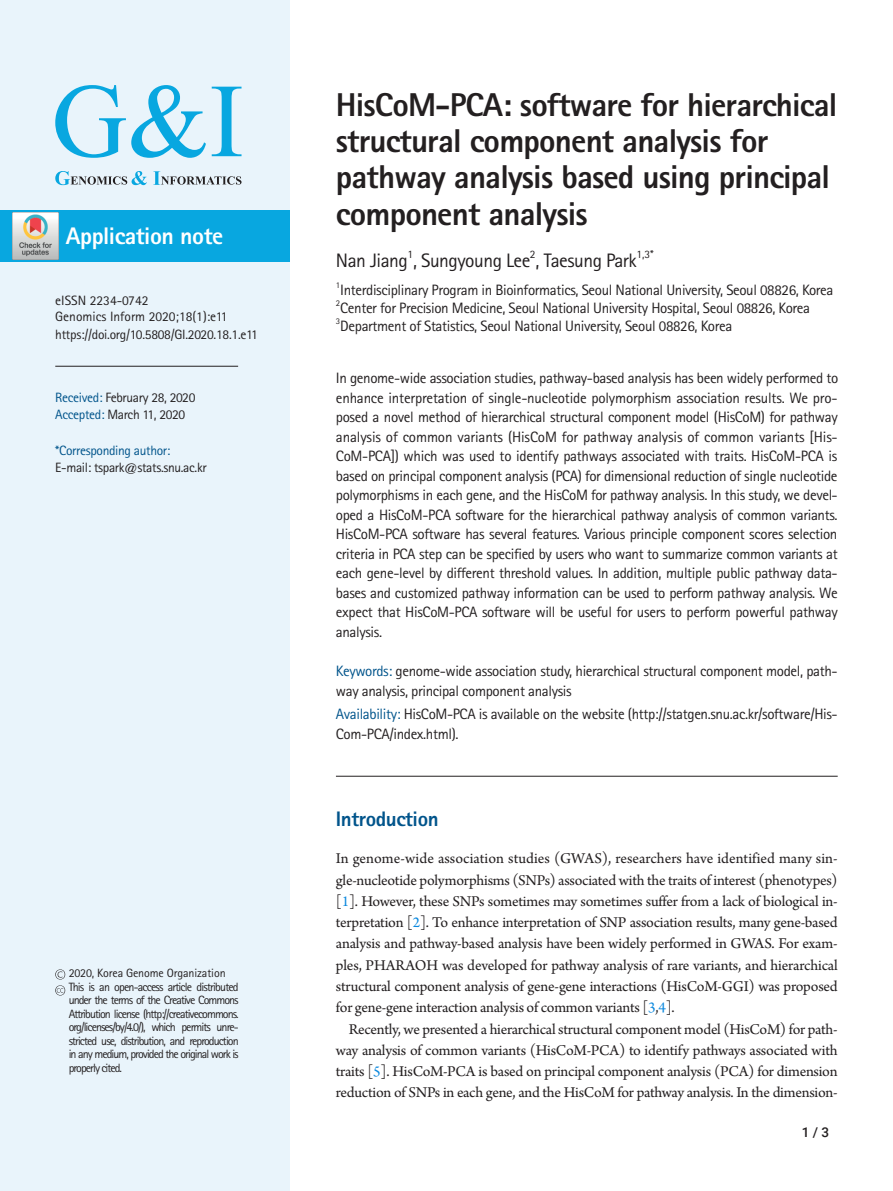
<style>
.page{position:relative;width:893px;height:1191px;background:#fff}
.page>*{position:absolute;margin:0;border:0;box-sizing:border-box;transform-origin:0 0}
.article-title{font:800 33px/36.3px "Rotis Sans Serif Std";letter-spacing:-.025em;color:#231f20}
.subject{font:800 24px "Rotis Sans Serif Std";letter-spacing:-.02em;color:#fff}
.body-title{font:800 21px "Rotis Sans Serif Std";letter-spacing:-.02em;color:#00548b}
.contrib-group{font:19.5px "Rotis Sans Serif Std";letter-spacing:-.025em;color:#231f20}
.body{font:15.75px/21.3px "Arno Pro";letter-spacing:-.015em;color:#231f20;text-align:justify}
.abstract{font:15px/19.5px "Rotis Sans Serif Std";letter-spacing:-.025em;color:#231f20}
.aff{font:15px "Rotis Sans Serif Std";letter-spacing:-.025em;color:#231f20}
.date-published{font:13.5px "Rotis Sans Serif Std";letter-spacing:-.025em;color:#231f20}
.doi{font:13.5px "Rotis Sans Serif Std";letter-spacing:-.02em;color:#231f20}
.date-published-2{font:13.5px "Rotis Sans Serif Std";color:#231f20}
.date-published-3{font:13.5px "Rotis Sans Serif Std";letter-spacing:-.025em;color:#00548b}
.issn{font:13.5px "Rotis Sans Serif Std";color:#231f20}
.t1{font:500 13.5px "Roboto";color:#231f20}
.t2{font:12px/13.5px "Rotis Sans Serif Std";letter-spacing:-.08em;color:#231f20}
.contrib-group-2{font:11.4px "Rotis Sans Serif Std";color:#231f20}
.aff-2{font:8.7px "Rotis Sans Serif Std";color:#231f20}
.s1{color:#00548b}
.s2{color:#0b88de}
</style>
<div class="page">
<div style="left:0;top:0;width:289px;height:1191px;background:#e9f4fb"></div>
<svg style="left:55px;top:171px;width:187px;height:14px"></svg>
<svg style="left:55px;top:85px;width:151px;height:73px"></svg>
<svg style="left:212px;top:87px;width:30px;height:69px"></svg>
<hr style="left:55px;top:366px;width:183px;height:1px;background:#231f20">
<svg style="left:55px;top:969px;width:10px;height:10px"></svg>
<svg style="left:55px;top:985px;width:10px;height:10px"></svg>
<div style="left:0;top:210px;width:289px;height:51px;background:#08a7e0"></div>
<hr style="left:336px;top:776px;width:502px;height:1px;background:#231f20">
<img style="left:12px;top:212px;width:47px;height:47px">
<p class="subject" style="left:66px;top:220px;width:159px">Application note</p>
<p class="issn" style="left:55px;top:292px;width:95px">eISSN 2234-0742</p>
<p class="date-published-2" style="left:55px;top:308px;width:174px">Genomics Inform 2020;18(1):e11</p>
<p class="doi" style="left:55px;top:326px;width:204px">https://doi.org/10.5808/GI.2020.18.1.e11</p>
<p class="date-published" style="left:55px;top:389px;width:142px"><span class="s1">Received:</span> February 28, 2020</p>
<p class="date-published" style="left:55px;top:407px;width:131px"><span class="s1">Accepted:</span> March 11, 2020</p>
<p class="date-published-3" style="left:55px;top:442px;width:117px">*Corresponding author:</p>
<p class="date-published" style="left:55px;top:459px;width:153px">E-mail: tspark@stats.snu.ac.kr</p>
<p class="t2" style="left:69px;top:966px;width:172px">2020, Korea Genome Organization This is an open-access article distributed under the terms of the Creative Commons Attribution license (http://creativecommons. org/licenses/by/4.0/), which permits unre&shy;stricted use, distribution, and reproduction in any medium, provided the original work is properly cited.</p>
<p class="article-title" style="left:336px;top:86px;width:503px">HisCoM-PCA: software for hierarchical structural component analysis for pathway analysis based using principal component analysis</p>
<p class="contrib-group" style="left:336px;top:249px;width:302px">Nan Jiang , Sungyoung Lee , Taesung Park</p>
<p class="contrib-group-2" style="left:407px;top:247px;width:7px">1</p>
<p class="contrib-group-2" style="left:530px;top:247px;width:7px">2</p>
<p class="contrib-group-2" style="left:636px;top:247px;width:19px">1,3*</p>
<p class="aff-2" style="left:336px;top:280px;width:6px">1</p>
<p class="aff" style="left:340px;top:281px;width:495px">Interdisciplinary Program in Bioinformatics, Seoul National University, Seoul 08826, Korea</p>
<p class="aff-2" style="left:336px;top:298px;width:6px">2</p>
<p class="aff" style="left:340px;top:299px;width:471px">Center for Precision Medicine, Seoul National University Hospital, Seoul 08826, Korea</p>
<p class="aff-2" style="left:336px;top:316px;width:6px">3</p>
<p class="aff" style="left:340px;top:317px;width:393px">Department of Statistics, Seoul National University, Seoul 08826, Korea</p>
<p class="abstract" style="left:336px;top:368px;width:504px;text-align:justify">In genome-wide association studies, pathway-based analysis has been widely performed to enhance interpretation of single-nucleotide polymorphism association results. We pro&shy;posed a novel method of hierarchical structural component model (HisCoM) for pathway analysis of common variants (HisCoM for pathway analysis of common variants [His-CoM-PCA]) which was used to identify pathways associated with traits. HisCoM-PCA is based on principal component analysis (PCA) for dimensional reduction of single nucleotide polymorphisms in each gene, and the HisCoM for pathway analysis. In this study, we devel&shy;oped a HisCoM-PCA software for the hierarchical pathway analysis of common variants.<br>HisCoM-PCA software has several features. Various principle component scores selection criteria in PCA step can be specified by users who want to summarize common variants at each gene-level by different threshold values. In addition, multiple public pathway data&shy;bases and customized pathway information can be used to perform pathway analysis. We expect that HisCoM-PCA software will be useful for users to perform powerful pathway analysis.</p>
<p class="abstract" style="left:336px;top:661px;width:503px"><span class="s1">Keywords:</span> genome-wide association study, hierarchical structural component model, path&shy;way analysis, principal component analysis</p>
<p class="abstract" style="left:336px;top:704px;width:503px"><span class="s1">Availability:</span> HisCoM-PCA is available on the website (http://statgen.snu.ac.kr/software/His-<br>Com-PCA/index.html).</p>
<p class="body-title" style="left:336px;top:805px;width:104px">Introduction</p>
<p class="body" style="left:336px;top:849px;width:503px">In genome-wide association studies (GWAS), researchers have identified many sin&shy;gle-nucleotide polymorphisms (SNPs) associated with the traits of interest (phenotypes) [<span class="s2">1</span>]. However, these SNPs sometimes may sometimes suffer from a lack of biological in&shy;terpretation [<span class="s2">2</span>]. To enhance interpretation of SNP association results, many gene-based analysis and pathway-based analysis have been widely performed in GWAS. For exam&shy;ples, PHARAOH was developed for pathway analysis of rare variants, and hierarchical structural component analysis of gene-gene interactions (HisCoM-GGI) was proposed for gene-gene interaction analysis of common variants [<span class="s2">3</span>,<span class="s2">4</span>].</p>
<p class="body" style="left:336px;top:1019px;width:503px;text-indent:13px">Recently, we presented a hierarchical structural component model (HisCoM) for path&shy;way analysis of common variants (HisCoM-PCA) to identify pathways associated with traits [<span class="s2">5</span>]. HisCoM-PCA is based on principal component analysis (PCA) for dimension reduction of SNPs in each gene, and the HisCoM for pathway analysis. In the dimension-</p>
<p class="t1" style="left:802px;top:1123px;width:29px">1 / 3</p>
</div>
